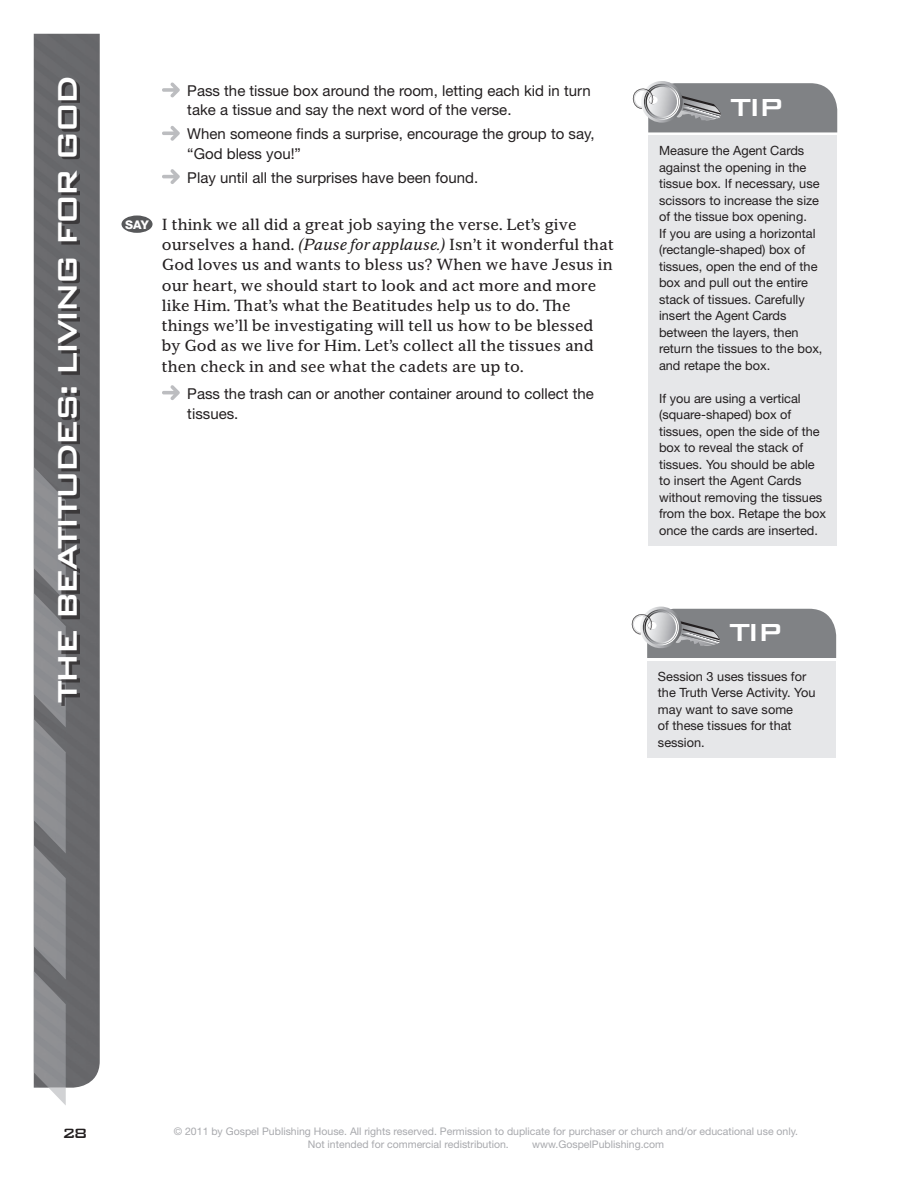
<style>
.page{position:relative;width:918px;height:1188px;background:#fff}
.page>*{position:absolute;margin:0;border:0;box-sizing:border-box;transform-origin:0 0}
.t1{font:500 36px "Bank Gothic BT";letter-spacing:-.09em;color:#fff}
.t2{font:500 33px "Bank Gothic BT";color:#fff}
.t3{font:500 18px "Bank Gothic BT";color:#231f20}
.t4{font:15.75px/20.2px "Serif 6 Beta";color:#231f20}
.t5{font:15px/19.5px "Helvetica Neue LT Std";color:#231f20}
.t6{font:12.75px/16.5px "Helvetica Neue LT Std";color:#231f20}
.t7{font:10.5px/12.6px "Helvetica Neue LT Std";color:#a8a9ad}
.s1{font-family:"Helvetica Neue LT Std";font-weight:800;font-size:12px;color:#fff}
.s2{font-style:italic}
</style>
<div class="page">
<div style="left:648px;top:135px;width:189px;height:411px;background:#e6e7e9"></div>
<svg style="left:633px;top:81px;width:204px;height:51px;background:#97989b"></svg>
<div style="left:647px;top:661px;width:189px;height:97px;background:#e6e7e9"></div>
<svg style="left:632px;top:607px;width:204px;height:51px;background:#96979a"></svg>
<svg style="left:162px;top:82px;width:18px;height:16px"></svg>
<svg style="left:162px;top:126px;width:18px;height:15px"></svg>
<svg style="left:162px;top:169px;width:18px;height:15px"></svg>
<div style="left:121px;top:216px;width:32px;height:17px;background:#57585a;border-radius:50%"></div>
<svg style="left:162px;top:385px;width:18px;height:15px"></svg>
<div style="left:34px;top:34px;width:66px;height:1054px;background:#68686b"></div>
<svg style="left:34px;top:467px;width:32px;height:638px;background:#88898c"></svg>
<div style="left:61px;top:81px;width:19px;height:625px;background:#231f20;opacity:.65"></div>
<h1 class="t1" style="left:48px;top:703px;width:630px;rotate:-90deg">The Beatitudes: Living fo r Go d</h1>
<p class="t5" style="left:187px;top:81px;width:405px">Pass the tissue box around the room, letting each kid in turn take a tissue and say the next word of the verse.</p>
<p class="t5" style="left:187px;top:124px;width:409px">When someone finds a surprise, encourage the group to say, “God bless you!”</p>
<p class="t5" style="left:187px;top:167px;width:292px">Play until all the surprises have been found.</p>
<p class="t4" style="left:162px;top:214px;width:453px;text-indent:-37px"><span class="s1">SAY</span> I think we all did a great job saying the verse. Let’s give ourselves a hand. <span class="s2">(Pause for applause.)</span> Isn’t it wonderful that God loves us and wants to bless us? When we have Jesus in our heart, we should start to look and act more and more like Him. That’s what the Beatitudes help us to do. The things we’ll be investigating will tell us how to be blessed by God as we live for Him. Let’s collect all the tissues and then check in and see what the cadets are up to.</p>
<p class="t5" style="left:187px;top:383px;width:408px;line-height:20.2px">Pass the trash can or another container around to collect the tissues.</p>
<h2 class="t2" style="left:730px;top:89px;width:54px">TIP</h2>
<p class="t6" style="left:659px;top:142px;width:165px">Measure the Agent Cards against the opening in the tissue box. If necessary, use scissors to increase the size of the tissue box opening.<br>If you are using a horizontal (rectangle-shaped) box of tissues, open the end of the box and pull out the entire stack of tissues. Carefully insert the Agent Cards between the layers, then return the tissues to the box, and retape the box.</p>
<p class="t6" style="left:659px;top:390px;width:168px">If you are using a vertical (square-shaped) box of tissues, open the side of the box to reveal the stack of tissues. You should be able to insert the Agent Cards without removing the tissues from the box. Retape the box once the cards are inserted.</p>
<h2 class="t2" style="left:729px;top:615px;width:54px">TIP</h2>
<p class="t6" style="left:658px;top:668px;width:159px">Session 3 uses tissues for the Truth Verse Activity. You may want to save some<br>of these tissues for that session.</p>
<h3 class="t3" style="left:62px;top:1124px;width:27px">28</h3>
<p class="t7" style="left:308px;top:1125px;width:492px;text-indent:-134px">© 2011 by Gospel Publishing House. All rights reserved. Permission to duplicate for purchaser or church and/or educational use only.<br>Not intended for commercial redistribution.</p>
<p class="t7" style="left:532px;top:1138px;width:134px">www.GospelPublishing.com</p>
</div>
